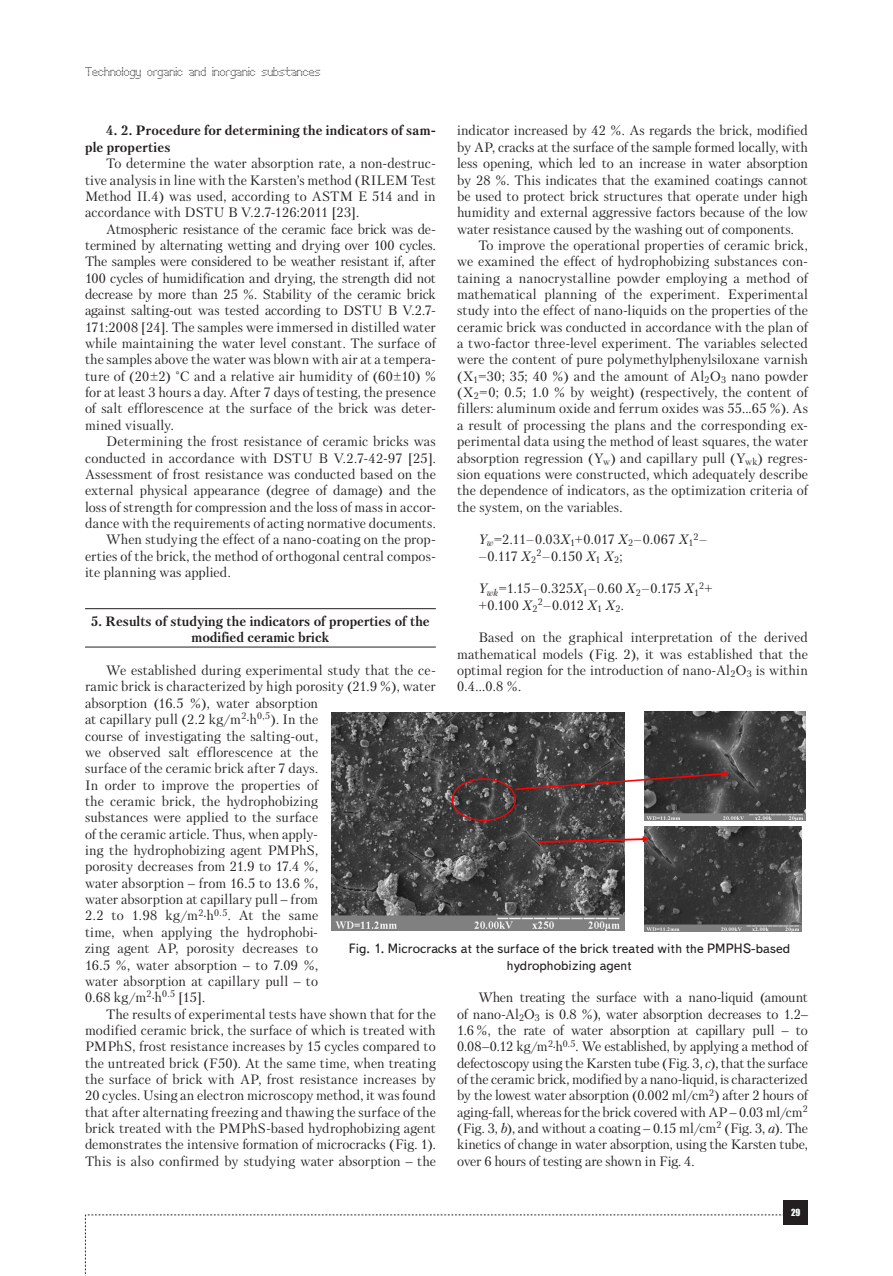
<style>
.page{position:relative;width:893px;height:1276px;background:#fff}
.page>*{position:absolute;margin:0;border:0;box-sizing:border-box;transform-origin:0 0}
.Text__англ{font:13.5px/16.4px "Petersburg C";letter-spacing:.005em;color:#231f20;text-align:justify}
.Рисунок{font:13.5px/16.2px "Text Book C";color:#231f20;text-align:center}
.Раздел_статьи{font:700 13.5px/16.4px "Petersburg C";color:#231f20;text-align:center}
.Text__англ-2{font:700 13.5px/16.4px "Petersburg C";letter-spacing:.01em;color:#231f20}
.t1{font:12px "Perfo";letter-spacing:.015em;color:#231f20}
.Text__англ-3{font:9.45px "Petersburg C";color:#231f20}
.t2{font:9px "Impact";color:#fff}
.s1{font-family:"Times New Roman"}
.s2{font-style:italic}
.s3{font-size:13.5px}
</style>
<div class="page">
<svg style="left:85px;top:1214px;width:699px;height:62px"></svg>
<div style="left:784px;top:1200px;width:24px;height:24px;background:#231f20"></div>
<hr style="left:85px;top:608px;width:351px;height:1px;background:#231f20">
<hr style="left:85px;top:646px;width:351px;height:1px;background:#231f20">
<img style="left:332px;top:712px;width:292px;height:219px">
<img style="left:645px;top:711px;width:161px;height:109px">
<img style="left:645px;top:826px;width:156px;height:105px">
<div style="left:452px;top:778px;width:64px;height:43px;border:1px solid #f00;border-radius:50%"></div>
<svg style="left:515px;top:771px;width:214px;height:19px;background:#5f4949"></svg>
<svg style="left:538px;top:836px;width:111px;height:7px"></svg>
<p class="t1" style="left:85px;top:65px;width:237px">Technology organic and inorganic substances</p>
<p class="Text__англ-2" style="left:85px;top:123px;width:352px;text-indent:21px">4. 2. Procedure for determining the indicators of sam&shy;ple properties</p>
<p class="Text__англ" style="left:85px;top:155px;width:352px;text-indent:21px">To determine the water absorption rate, a non-destruc&shy;tive analysis in line with the Karsten’s method (RILEM Test Method II.4) was used, according to ASTM E 514 and in accordance with DSTU B V.2.7-126:2011 [23].</p>
<p class="Text__англ" style="left:85px;top:220px;width:352px;text-indent:21px">Atmospheric resistance of the ceramic face brick was de&shy;termined by alternating wetting and drying over 100 cycles.<br>The samples were considered to be weather resistant if, after 100 cycles of humidification and drying, the strength did not decrease by more than 25 %. Stability of the ceramic brick against salting-out was tested according to DSTU B V.2.7- 171:2008 [24]. The samples were immersed in distilled water while maintaining the water level constant. The surface of the samples above the water was blown with air at a tempera&shy;ture of (20±2) °С and a relative air humidity of (60±10) % for at least 3 hours a day. After 7 days of testing, the presence of salt efflorescence at the surface of the brick was deter&shy;mined visually.</p>
<p class="Text__англ" style="left:85px;top:433px;width:352px;text-indent:21px">Determining the frost resistance of ceramic bricks was conducted in accordance with DSTU B V.2.7-42-97 [25].<br>Assessment of frost resistance was conducted based on the external physical appearance (degree of damage) and the loss of strength for compression and the loss of mass in accor&shy;dance with the requirements of acting normative documents.</p>
<p class="Text__англ" style="left:85px;top:531px;width:352px;text-indent:21px">When studying the effect of a nano-coating on the prop&shy;erties of the brick, the method of orthogonal central compos&shy;ite planning was applied.</p>
<p class="Раздел_статьи" style="left:91px;top:613px;width:340px">5. Results of studying the indicators of properties of the modified ceramic brick</p>
<p class="Text__англ" style="left:85px;top:662px;width:352px;text-align:left;text-indent:21px">We established during experimental study that the ce&shy;ramic brick is characterized by high porosity (21.9 %), water absorption (16.5 %), water absorption<br>at capillary pull (2.2 kg/m<sup>2</sup>∙h<sup>0,5</sup>). In the<br>course of investigating the salting-out,<br>we observed salt efflorescence at the<br>surface of the ceramic brick after 7 days.<br>In order to improve the properties of<br>the ceramic brick, the hydrophobizing<br>substances were applied to the surface<br>of the ceramic article. Thus, when apply-<br>ing the hydrophobizing agent PMPhS,<br>porosity decreases from 21.9 to 17.4 %,<br>water absorption <span class="s1">‒</span> from 16.5 to 13.6 %,<br>water absorption at capillary pull <span class="s1">‒</span> from<br>2.2 to 1.98 kg/m<sup>2</sup>∙h<sup>0.5</sup>. At the same<br>time, when applying the hydrophobi-<br>zing agent AP, porosity decreases to<br>16.5 %, water absorption <span class="s1">‒</span> to 7.09 %,<br>water absorption at capillary pull <span class="s1">‒</span> to<br>0.68 kg/m<sup>2</sup>∙h<sup>0.5</sup> [15].</p>
<p class="Text__англ" style="left:85px;top:1005px;width:352px;text-indent:21px">The results of experimental tests have shown that for the modified ceramic brick, the surface of which is treated with PMPhS, frost resistance increases by 15 cycles compared to the untreated brick (F50). At the same time, when treating the surface of brick with AP, frost resistance increases by 20 cycles. Using an electron microscopy method, it was found that after alternating freezing and thawing the surface of the brick treated with the PMPhS-based hydrophobizing agent demonstrates the intensive formation of microcracks (Fig. 1).<br>This is also confirmed by studying water absorption <span class="s1">‒</span> the</p>
<p class="Text__англ" style="left:457px;top:122px;width:352px">indicator increased by 42 %. As regards the brick, modified by AP, cracks at the surface of the sample formed locally, with less opening, which led to an increase in water absorption by 28 %. This indicates that the examined coatings cannot be used to protect brick structures that operate under high humidity and external aggressive factors because of the low water resistance caused by the washing out of components.</p>
<p class="Text__англ" style="left:457px;top:237px;width:352px;text-indent:21px">To improve the operational properties of ceramic brick, we examined the effect of hydrophobizing substances con&shy;taining a nanocrystalline powder employing a method of mathematical planning of the experiment. Experimental study into the effect of nano-liquids on the properties of the ceramic brick was conducted in accordance with the plan of a two-factor three-level experiment. The variables selected were the content of pure polymethylphenylsiloxane varnish (X<sub>1</sub>=30; 35; 40 %) and the amount of Al<sub>2</sub>O<sub>3</sub> nano powder (X<sub>2</sub>=0; 0.5; 1.0 % by weight) (respectively, the content of fillers: aluminum oxide and ferrum oxides was 55...65 %). As a result of processing the plans and the corresponding ex&shy;perimental data using the method of least squares, the water absorption regression (Y<sub>w</sub>) and capillary pull (Y<sub>wk</sub>) regres&shy;sion equations were constructed, which adequately describe the dependence of indicators, as the optimization criteria of the system, on the variables.</p>
<p class="Text__англ" style="left:478px;top:531px;width:217px"><span class="s2">Y</span><sub>w</sub>=2.11–0.03<span class="s2">Х</span><sub>1</sub>+0.017 <span class="s2">Х</span><sub>2</sub>–0.067 <span class="s2">Х</span><sub>1</sub></p>
<p class="Text__англ-3" style="left:694px;top:530px;width:15px">2<span class="s3">–</span></p>
<p class="Text__англ" style="left:478px;top:547px;width:146px">–0.117 <span class="s2">Х</span><sub>2</sub><sup>2</sup>–0.150 <span class="s2">Х</span><sub>1</sub> <span class="s2">Х</span><sub>2</sub>;</p>
<p class="Text__англ" style="left:478px;top:580px;width:222px"><span class="s2">Y</span><sub>wk</sub>=1.15–0.325<span class="s2">Х</span><sub>1</sub>–0.60 <span class="s2">Х</span><sub>2</sub>–0.175 <span class="s2">Х</span><sub>1</sub></p>
<p class="Text__англ-3" style="left:699px;top:580px;width:15px">2<span class="s3">+</span></p>
<p class="Text__англ" style="left:478px;top:596px;width:147px">+0.100 <span class="s2">Х</span><sub>2</sub><sup>2</sup>–0.012 <span class="s2">Х</span><sub>1</sub> <span class="s2">Х</span><sub>2</sub>.</p>
<p class="Text__англ" style="left:457px;top:629px;width:352px;text-indent:21px">Based on the graphical interpretation of the derived mathematical models (Fig. 2), it was established that the optimal region for the introduction of nano-Al<sub>2</sub>O<sub>3</sub> is within 0.4...0.8 %.</p>
<p class="Рисунок" style="left:349px;top:940px;width:443px">Fig. 1. Microcracks at the surface of the brick treated with the PMPHS-based hydrophobizing agent</p>
<p class="Text__англ" style="left:457px;top:989px;width:352px;text-indent:21px">When treating the surface with a nano-liquid (amount of nano-Al<sub>2</sub>O<sub>3</sub> is 0.8 %), water absorption decreases to 1.2<span class="s1">‒ </span>1.6 %, the rate of water absorption at capillary pull <span class="s1">‒</span> to 0.08<span class="s1">‒</span>0.12 kg/m<sup>2</sup>∙h<sup>0.5</sup>. We established, by applying a method of defectoscopy using the Karsten tube (Fig. 3, <span class="s2">c</span>), that the surface of the ceramic brick, modified by a nano-liquid, is characterized by the lowest water absorption (0.002 ml/cm<sup>2</sup>) after 2 hours of aging-fall, whereas for the brick covered with AP <span class="s1">‒</span> 0.03 ml/cm<sup>2 </sup>(Fig. 3, <span class="s2">b</span>), and without a coating <span class="s1">‒</span> 0.15 ml/cm<sup>2</sup> (Fig. 3, <span class="s2">a</span>). The kinetics of change in water absorption, using the Karsten tube, over 6 hours of testing are shown in Fig. 4.</p>
<p class="t2" style="left:791px;top:1205px;width:11px">29</p>
</div>
